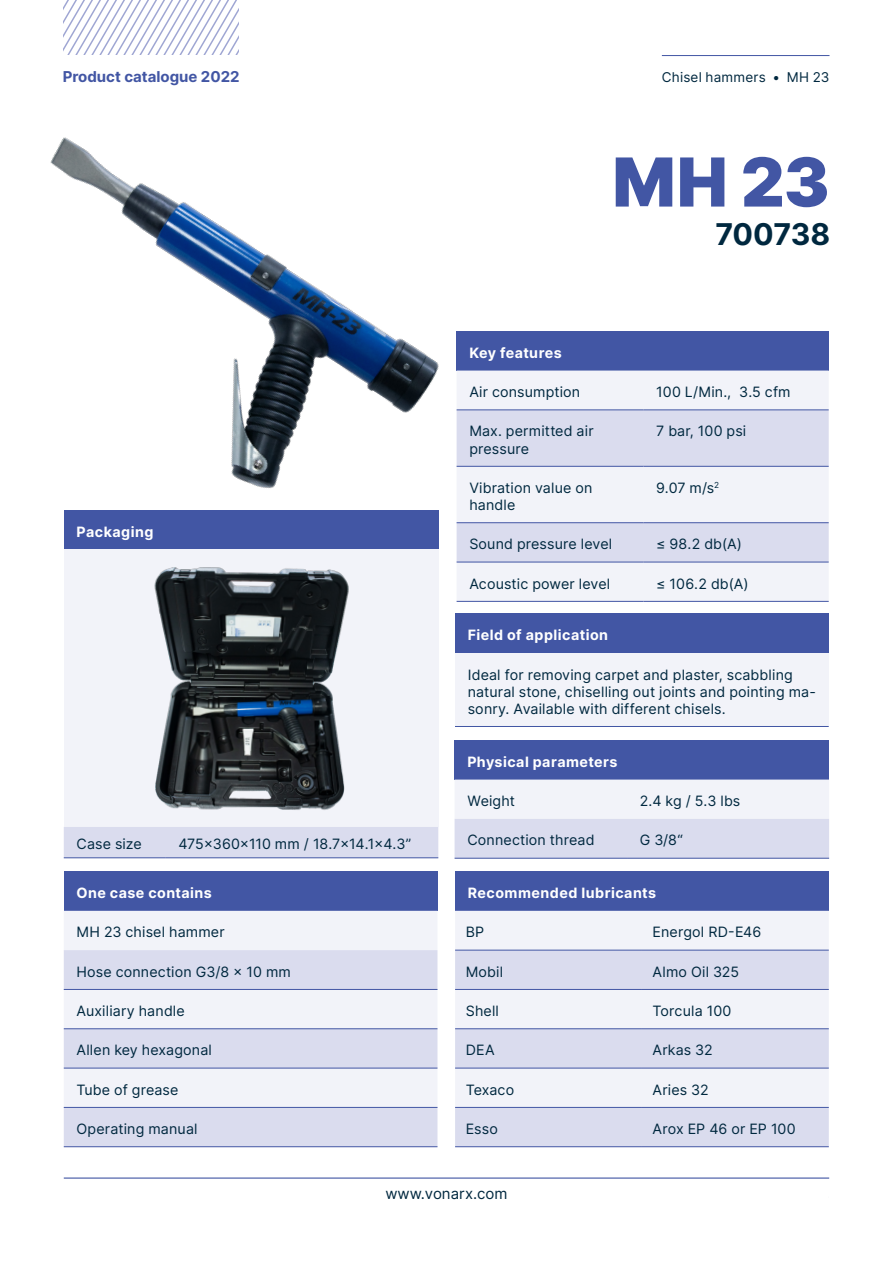
<style>
.page{position:relative;width:893px;height:1263px;background:#fff}
.page>*{position:absolute;margin:0;border:0;box-sizing:border-box;transform-origin:0 0}
.t1{font:900 67.5px "Inter";color:#4256a4}
.t2{font:700 30px "Inter";letter-spacing:-.015em;color:#00283f}
.t3{font:700 15px "Inter";color:#4256a4}
.t4{font:15px "Inter";color:#00283f}
.Body{font:14.25px/17.1px "Inter";letter-spacing:.01em;color:#00283f}
.Header-table{font:700 14.25px "Inter";letter-spacing:.035em;color:#fff}
.Body-2{font:14.25px "Inter";letter-spacing:-.01em;color:#00283f}
.t5{font:13.5px "Inter";letter-spacing:.015em;color:#00283f}
</style>
<div class="page">
<hr style="left:64px;top:1177px;width:765px;height:1px;background:#4256a4">
<hr style="left:662px;top:55px;width:167px;height:1px;background:#4256a4">
<svg style="left:64px;top:0;width:174px;height:54px"></svg>
<img style="left:50px;top:137px;width:389px;height:351px">
<div style="left:455px;top:614px;width:374px;height:39px;background:#4256a4"></div>
<div style="left:455px;top:653px;width:374px;height:73px;background:#f2f3f9"></div>
<hr style="left:455px;top:726px;width:374px;height:1px;background:#4256a4">
<div style="left:457px;top:331px;width:372px;height:40px;background:#4256a4"></div>
<div style="left:457px;top:371px;width:372px;height:230px;background:#f2f3f9"></div>
<svg style="left:457px;top:411px;width:372px;height:151px;fill:#dadcee"></svg>
<hr style="left:457px;top:410px;width:186px;height:1px;background:#4256a4">
<hr style="left:643px;top:410px;width:186px;height:1px;background:#4256a4">
<hr style="left:457px;top:466px;width:186px;height:1px;background:#4256a4">
<hr style="left:643px;top:466px;width:186px;height:1px;background:#4256a4">
<hr style="left:457px;top:522px;width:186px;height:1px;background:#4256a4">
<hr style="left:643px;top:522px;width:186px;height:1px;background:#4256a4">
<hr style="left:457px;top:562px;width:186px;height:1px;background:#4256a4">
<hr style="left:643px;top:562px;width:186px;height:1px;background:#4256a4">
<hr style="left:457px;top:601px;width:186px;height:1px;background:#4256a4">
<hr style="left:643px;top:601px;width:186px;height:1px;background:#4256a4">
<div style="left:455px;top:871px;width:374px;height:40px;background:#4256a4"></div>
<div style="left:455px;top:911px;width:374px;height:39px;background:#f2f3f9"></div>
<svg style="left:455px;top:951px;width:374px;height:195px;fill:#dadcee"></svg>
<hr style="left:455px;top:950px;width:187px;height:1px;background:#4256a4">
<hr style="left:642px;top:950px;width:187px;height:1px;background:#4256a4">
<hr style="left:455px;top:989px;width:187px;height:1px;background:#4256a4">
<hr style="left:642px;top:989px;width:187px;height:1px;background:#4256a4">
<hr style="left:455px;top:1028px;width:187px;height:1px;background:#4256a4">
<hr style="left:642px;top:1028px;width:187px;height:1px;background:#4256a4">
<hr style="left:455px;top:1068px;width:187px;height:1px;background:#4256a4">
<hr style="left:642px;top:1068px;width:187px;height:1px;background:#4256a4">
<hr style="left:455px;top:1107px;width:187px;height:1px;background:#4256a4">
<hr style="left:642px;top:1107px;width:187px;height:1px;background:#4256a4">
<hr style="left:455px;top:1146px;width:187px;height:1px;background:#4256a4">
<hr style="left:642px;top:1146px;width:187px;height:1px;background:#4256a4">
<div style="left:64px;top:871px;width:373px;height:40px;background:#4256a4"></div>
<div style="left:64px;top:911px;width:373px;height:39px;background:#f2f3f9"></div>
<svg style="left:64px;top:950px;width:373px;height:196px;fill:#dadcee"></svg>
<hr style="left:64px;top:989px;width:373px;height:1px;background:#4256a4">
<hr style="left:64px;top:1028px;width:373px;height:1px;background:#4256a4">
<hr style="left:64px;top:1068px;width:373px;height:1px;background:#4256a4">
<hr style="left:64px;top:1107px;width:373px;height:1px;background:#4256a4">
<hr style="left:64px;top:1146px;width:373px;height:1px;background:#4256a4">
<div style="left:64px;top:510px;width:374px;height:39px;background:#4256a4"></div>
<div style="left:64px;top:549px;width:374px;height:278px;background:#f2f3f9"></div>
<div style="left:64px;top:827px;width:374px;height:30px;background:#dadcee"></div>
<hr style="left:64px;top:857px;width:102px;height:1px;background:#4256a4">
<hr style="left:166px;top:857px;width:272px;height:1px;background:#4256a4">
<img style="left:154px;top:567px;width:195px;height:243px">
<div style="left:455px;top:740px;width:374px;height:39px;background:#4256a4"></div>
<svg style="left:455px;top:779px;width:374px;height:79px"></svg>
<hr style="left:455px;top:858px;width:172px;height:1px;background:#4256a4">
<hr style="left:627px;top:858px;width:202px;height:1px;background:#4256a4">
<p class="t3" style="left:63px;top:66px;width:178px">Product catalogue 2022</p>
<p class="t5" style="left:662px;top:68px;width:169px">Chisel hammers • MH 23</p>
<h1 class="t1" style="left:613px;top:133px;width:219px">MH 23</h1>
<p class="Header-table" style="left:77px;top:521px;width:78px">Packaging</p>
<p class="Body" style="left:77px;top:835px;width:67px">Case size</p>
<p class="Body-2" style="left:179px;top:834px;width:234px">475x360x110 mm / 18.7x14.1x4.3”</p>
<p class="Header-table" style="left:77px;top:882px;width:137px">One case contains</p>
<p class="Body" style="left:77px;top:923px;width:150px">MH 23 chisel hammer</p>
<p class="Body" style="left:77px;top:963px;width:216px">Hose connection G3/8 x 10 mm</p>
<p class="Body" style="left:77px;top:1002px;width:110px">Auxiliary handle</p>
<p class="Body" style="left:77px;top:1041px;width:137px">Allen key hexagonal</p>
<p class="Body" style="left:77px;top:1080px;width:103px">Тube of grease</p>
<p class="Body" style="left:77px;top:1120px;width:123px">Operating manual</p>
<h3 class="t2" style="left:715px;top:212px;width:116px">700738</h3>
<p class="Header-table" style="left:469px;top:342px;width:94px">Key features</p>
<p class="Body" style="left:469px;top:383px;width:112px">Air consumption</p>
<p class="Body" style="left:656px;top:383px;width:136px">100 L/Min., 3.5 cfm</p>
<p class="Body" style="left:469px;top:422px;width:126px">Max. permitted air pressure</p>
<p class="Body" style="left:656px;top:422px;width:92px">7 bar, 100 psi</p>
<p class="Body" style="left:469px;top:479px;width:125px">Vibration value on handle</p>
<p class="Body" style="left:656px;top:479px;width:65px">9.07 m/s<sup>2</sup></p>
<p class="Body" style="left:469px;top:535px;width:144px">Sound pressure level</p>
<p class="Body" style="left:656px;top:535px;width:87px">≤ 98.2 db(A)</p>
<p class="Body" style="left:469px;top:574px;width:142px">Acoustic power level</p>
<p class="Body" style="left:656px;top:574px;width:94px">≤ 106.2 db(A)</p>
<p class="Header-table" style="left:468px;top:625px;width:142px">Field of application</p>
<p class="Body" style="left:468px;top:665px;width:350px">Ideal for removing carpet and plaster, scabbling natural stone, chiselling out joints and pointing ma&shy;sonry. Available with different chisels.</p>
<p class="Header-table" style="left:467px;top:751px;width:152px">Physical parameters</p>
<p class="Body" style="left:467px;top:792px;width:49px">Weight</p>
<p class="Body" style="left:640px;top:792px;width:102px">2.4 kg / 5.3 lbs</p>
<p class="Body" style="left:467px;top:831px;width:129px">Connection thread</p>
<p class="Body" style="left:640px;top:831px;width:45px">G 3/8“</p>
<p class="Header-table" style="left:468px;top:882px;width:190px">Recommended lubricants</p>
<p class="Body" style="left:466px;top:923px;width:20px">BP</p>
<p class="Body" style="left:653px;top:923px;width:110px">Energol RD-E46</p>
<p class="Body" style="left:466px;top:963px;width:39px">Mobil</p>
<p class="Body" style="left:653px;top:963px;width:88px">Almo Oil 325</p>
<p class="Body" style="left:466px;top:1002px;width:35px">Shell</p>
<p class="Body" style="left:653px;top:1002px;width:80px">Torcula 100</p>
<p class="Body" style="left:466px;top:1041px;width:30px">DEA</p>
<p class="Body" style="left:653px;top:1041px;width:62px">Arkas 32</p>
<p class="Body" style="left:466px;top:1080px;width:50px">Texaco</p>
<p class="Body" style="left:653px;top:1080px;width:58px">Aries 32</p>
<p class="Body" style="left:466px;top:1120px;width:34px">Esso</p>
<p class="Body" style="left:653px;top:1120px;width:145px">Arox EP 46 or EP 100</p>
<p class="t4" style="left:385px;top:1182px;width:124px">www.vonarx.com</p>
</div>
